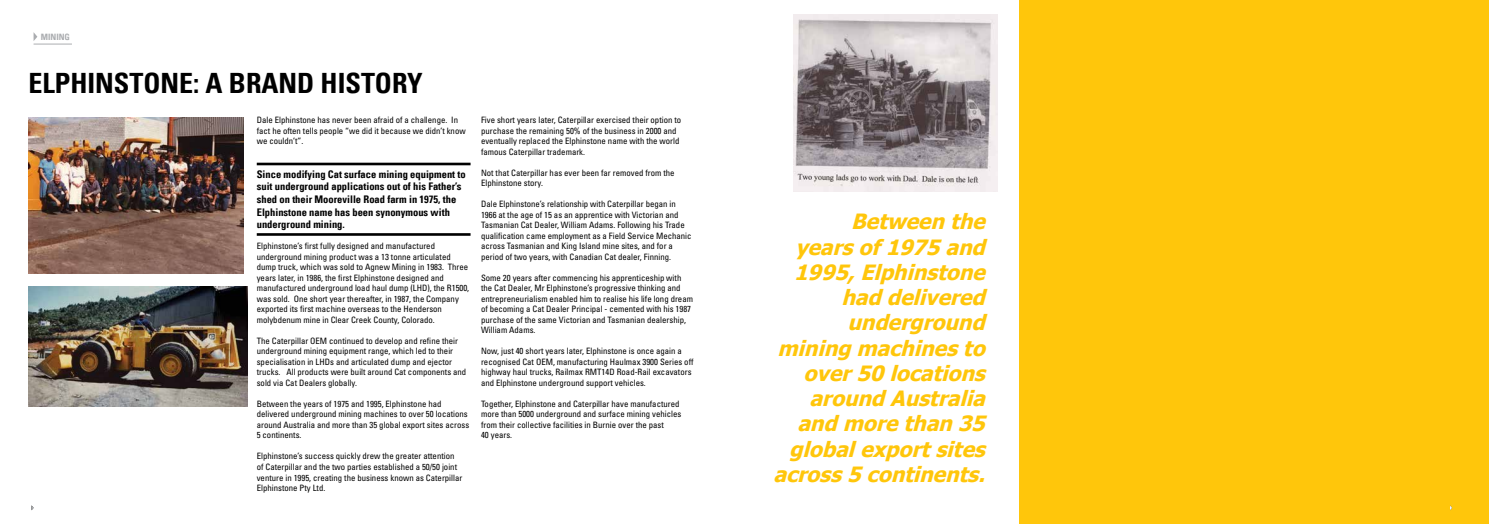
<style>
.page{position:relative;width:1489px;height:524px;background:#fff}
.page>*{position:absolute;margin:0;border:0;box-sizing:border-box;transform-origin:0 0}
.t1{font:700 condensed 27.91px "Univers LT";color:#000}
.t2{font:italic 700 21px/25.2px "Tahoma";color:#ffc60b;text-align:right}
.t3{font:700 condensed 10.5px/12.6px "Univers LT";color:#000}
.t4{font:condensed 8.75px/10.5px "Univers LT Std";color:#000}
.t5{font:700 condensed 8.75px "Univers LT";color:#abadb0}
</style>
<div class="page">
<svg style="left:34px;top:33px;width:3px;height:8px"></svg>
<hr style="left:34px;top:44px;width:38px;height:1px;background:#abadb0">
<img style="left:28px;top:117px;width:215px;height:156px">
<img style="left:28px;top:286px;width:219px;height:120px">
<hr style="left:257px;top:162px;width:213px;height:3px;background:#000">
<hr style="left:257px;top:233px;width:213px;height:2px;background:#000">
<img style="left:793px;top:15px;width:204px;height:176px">
<div style="left:1019px;top:0;width:469px;height:523px;background:#ffc60b"></div>
<p class="t5" style="left:41px;top:31px;width:31px">MINING</p>
<h1 class="t1" style="left:28px;top:66px;width:396px">ELPHINSTONE: A BRAND HISTORY</h1>
<p class="t4" style="left:257px;top:114px;width:210px">Dale Elphinstone has never been afraid of a challenge. In fact he often tells people “we did it because we didn’t know we couldn’t”.</p>
<p class="t3" style="left:257px;top:167px;width:210px">Since modifying Cat surface mining equipment to suit underground applications out of his Father’s shed on their Mooreville Road farm in 1975, the Elphinstone name has been synonymous with underground mining.</p>
<p class="t4" style="left:257px;top:240px;width:214px">Elphinstone’s first fully designed and manufactured underground mining product was a 13 tonne articulated dump truck, which was sold to Agnew Mining in 1983. Three years later, in 1986, the first Elphinstone designed and manufactured underground load haul dump (LHD), the R1500, was sold. One short year thereafter, in 1987, the Company exported its first machine overseas to the Henderson molybdenum mine in Clear Creek County, Colorado.</p>
<p class="t4" style="left:257px;top:335px;width:211px">The Caterpillar OEM continued to develop and refine their underground mining equipment range, which led to their specialisation in LHDs and articulated dump and ejector trucks. All products were built around Cat components and sold via Cat Dealers globally.</p>
<p class="t4" style="left:257px;top:398px;width:214px">Between the years of 1975 and 1995, Elphinstone had delivered underground mining machines to over 50 locations around Australia and more than 35 global export sites across 5 continents.</p>
<p class="t4" style="left:257px;top:450px;width:207px">Elphinstone’s success quickly drew the greater attention of Caterpillar and the two parties established a 50/50 joint venture in 1995, creating the business known as Caterpillar Elphinstone Pty Ltd.</p>
<p class="t4" style="left:481px;top:114px;width:202px">Five short years later, Caterpillar exercised their option to purchase the remaining 50% of the business in 2000 and eventually replaced the Elphinstone name with the world famous Caterpillar trademark.</p>
<p class="t4" style="left:481px;top:167px;width:195px">Not that Caterpillar has ever been far removed from the<br>Elphinstone story.</p>
<p class="t4" style="left:481px;top:198px;width:212px">Dale Elphinstone’s relationship with Caterpillar began in 1966 at the age of 15 as an apprentice with Victorian and Tasmanian Cat Dealer, William Adams. Following his Trade qualification came employment as a Field Service Mechanic across Tasmanian and King Island mine sites, and for a period of two years, with Canadian Cat dealer, Finning.</p>
<p class="t4" style="left:481px;top:272px;width:213px">Some 20 years after commencing his apprenticeship with the Cat Dealer, Mr Elphinstone’s progressive thinking and entrepreneurialism enabled him to realise his life long dream of becoming a Cat Dealer Principal - cemented with his 1987 purchase of the same Victorian and Tasmanian dealership, William Adams.</p>
<p class="t4" style="left:481px;top:345px;width:214px">Now, just 40 short years later, Elphinstone is once again a recognised Cat OEM, manufacturing Haulmax 3900 Series off highway haul trucks, Railmax RMT14D Road-Rail excavators and Elphinstone underground support vehicles.</p>
<p class="t4" style="left:481px;top:398px;width:202px">Together, Elphinstone and Caterpillar have manufactured more than 5000 underground and surface mining vehicles from their collective facilities in Burnie over the past<br>40 years.</p>
<h2 class="t2" style="left:773px;top:208px;width:220px">Between the yearsof1975and<br>1995, Elphinstone haddelivered underground miningmachinesto over50locations aroundAustralia andmorethan 35 globalexportsites across5continents.</h2>
</div>
